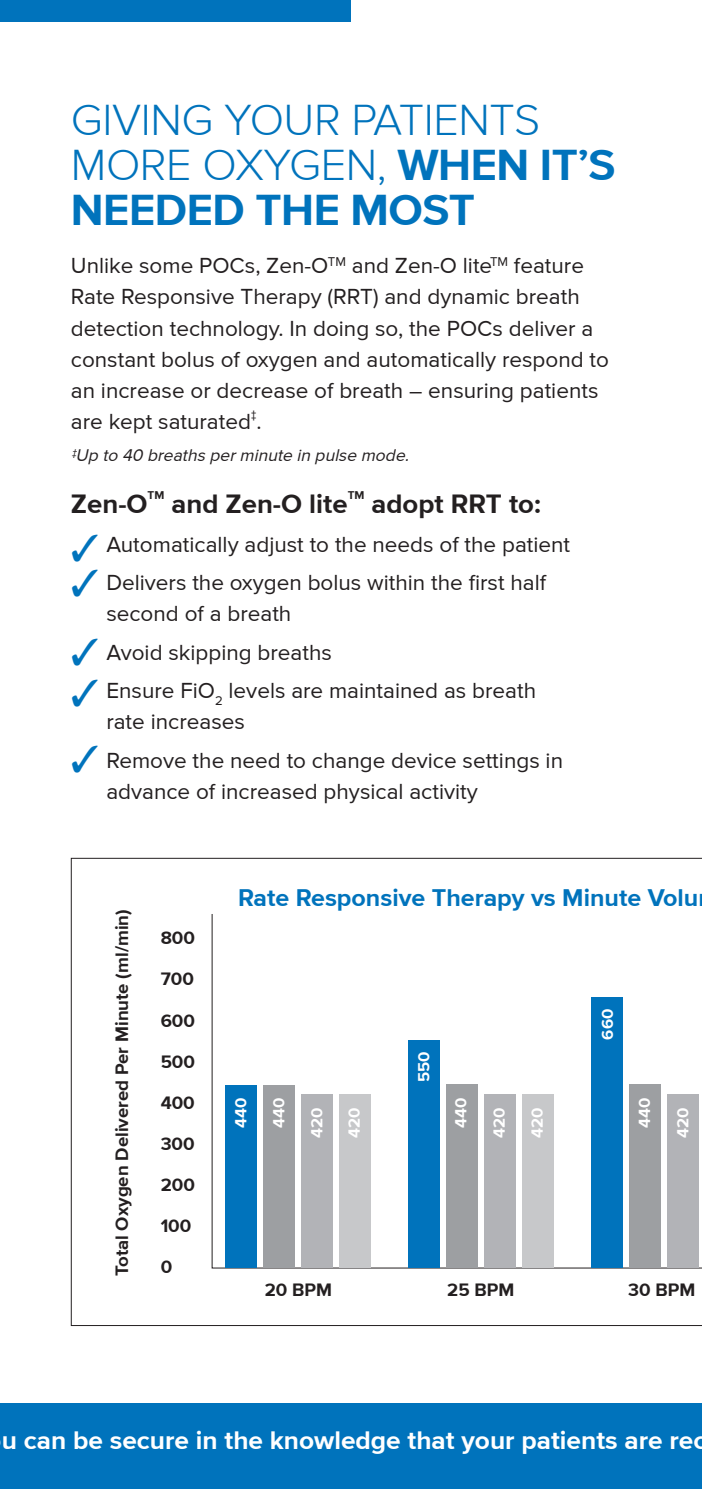
<style>
.page{position:relative;width:702px;height:1489px;background:#fff}
.page>*{position:absolute;margin:0;border:0;box-sizing:border-box;transform-origin:0 0}
.t1{font:300 45px/45px "Proxima Nova";letter-spacing:-.01em;color:#0073bc}
.t2{font:700 27.5px "Proxima Nova";color:#231f20}
.t3{font:700 26.25px "Proxima Nova";color:#fff}
.t4{font:700 25px "Proxima Nova";color:#0073bc}
.t5{font:22.5px/31.2px "Proxima Nova";color:#231f20}
.t6{font:700 18.5px "Proxima Nova";color:#231f20}
.t7{font:italic 17.5px "Proxima Nova";color:#231f20}
.t8{font:700 16.75px "Proxima Nova";color:#fff}
.t9{font:700 11.75px "Proxima Nova";color:#231f20}
.s1{font-weight:700}
</style>
<div class="page">
<div style="left:0;top:0;width:351px;height:21px;background:#0073bc"></div>
<div style="left:0;top:1403px;width:702px;height:85px;background:#0073bc"></div>
<svg style="left:71px;top:857px;width:631px;height:468px"></svg>
<svg style="left:211px;top:913px;width:491px;height:355px"></svg>
<div style="left:225px;top:1084px;width:32px;height:183px;background:#0073bc"></div>
<div style="left:263px;top:1084px;width:32px;height:183px;background:#9d9fa2"></div>
<div style="left:301px;top:1093px;width:32px;height:174px;background:#b2b3b7"></div>
<div style="left:339px;top:1093px;width:32px;height:174px;background:#c7c8ca"></div>
<div style="left:407px;top:1040px;width:32px;height:227px;background:#0073bc"></div>
<div style="left:445px;top:1084px;width:32px;height:183px;background:#9d9fa2"></div>
<div style="left:483px;top:1093px;width:32px;height:174px;background:#b2b3b7"></div>
<div style="left:521px;top:1093px;width:32px;height:174px;background:#c7c8ca"></div>
<div style="left:629px;top:1084px;width:32px;height:183px;background:#9d9fa2"></div>
<div style="left:667px;top:1093px;width:32px;height:174px;background:#b2b3b7"></div>
<div style="left:591px;top:997px;width:32px;height:270px;background:#0073bc"></div>
<p class="t1" style="left:71px;top:99px;width:546px">GIVING YOUR PATIENTS<br>MORE OXYGEN, <span class="s1">WHEN IT’S<br>NEEDED THE MOST</span></p>
<p class="t5" style="left:71px;top:251px;width:539px">Unlike some POCs, Zen-O<sup>TM</sup> and Zen-O lite<sup>TM</sup> feature Rate Responsive Therapy (RRT) and dynamic breath detection technology. In doing so, the POCs deliver a constant bolus of oxygen and automatically respond to an increase or decrease of breath – ensuring patients are kept saturated<sup>‡</sup>.</p>
<p class="t7" style="left:71px;top:445px;width:344px">‡Up to 40 breathsperminute in pulse mode.</p>
<p class="t2" style="left:71px;top:488px;width:78px">Zen-O</p>
<p class="t9" style="left:148px;top:488px;width:18px">TM</p>
<p class="t2" style="left:171px;top:488px;width:178px">and Zen-O lite</p>
<p class="t9" style="left:348px;top:488px;width:18px">TM</p>
<p class="t2" style="left:371px;top:488px;width:171px">adopt RRT to:</p>
<p class="t5" style="left:106px;top:529px;width:465px">Automatically adjust to the needs of the patient</p>
<p class="t5" style="left:106px;top:567px;width:441px">Delivers the oxygen bolus within the first half second of a breath</p>
<p class="t5" style="left:106px;top:637px;width:227px">Avoid skipping breaths</p>
<p class="t5" style="left:106px;top:675px;width:431px">Ensure FiO<sub>2</sub> levels are maintained as breath rate increases</p>
<p class="t5" style="left:106px;top:745px;width:458px">Remove the need to change device settings in advance of increased physical activity</p>
<p class="t6" style="left:111px;top:1275px;width:368px;rotate:-90deg">Total Oxygen Delivered Per Minute (ml/min)</p>
<p class="t6" style="left:161px;top:927px;width:36px">800</p>
<p class="t6" style="left:161px;top:968px;width:35px">700</p>
<p class="t6" style="left:161px;top:1009px;width:36px">600</p>
<p class="t6" style="left:161px;top:1050px;width:36px">500</p>
<p class="t6" style="left:161px;top:1091px;width:36px">400</p>
<p class="t6" style="left:161px;top:1132px;width:35px">300</p>
<p class="t6" style="left:161px;top:1174px;width:36px">200</p>
<p class="t6" style="left:161px;top:1215px;width:32px">100</p>
<p class="t6" style="left:161px;top:1256px;width:13px">0</p>
<p class="t4" style="left:238px;top:883px;width:462px">Rate Responsive Therapy vs Minute Volu</p>
<p class="t8" style="left:231px;top:1128px;width:32px;rotate:-90deg">440</p>
<p class="t8" style="left:269px;top:1128px;width:32px;rotate:-90deg">440</p>
<p class="t8" style="left:307px;top:1138px;width:32px;rotate:-90deg">420</p>
<p class="t8" style="left:345px;top:1138px;width:32px;rotate:-90deg">420</p>
<p class="t8" style="left:414px;top:1082px;width:32px;rotate:-90deg">550</p>
<p class="t8" style="left:451px;top:1128px;width:32px;rotate:-90deg">440</p>
<p class="t8" style="left:489px;top:1138px;width:32px;rotate:-90deg">420</p>
<p class="t8" style="left:527px;top:1138px;width:32px;rotate:-90deg">420</p>
<p class="t6" style="left:265px;top:1278px;width:69px">20 BPM</p>
<p class="t6" style="left:447px;top:1278px;width:69px">25 BPM</p>
<p class="t8" style="left:597px;top:1039px;width:32px;rotate:-90deg">660</p>
<p class="t8" style="left:635px;top:1128px;width:32px;rotate:-90deg">440</p>
<p class="t8" style="left:673px;top:1138px;width:32px;rotate:-90deg">420</p>
<p class="t6" style="left:628px;top:1278px;width:69px">30 BPM</p>
<p class="t3" style="left:2px;top:1425px;width:706px">u can be secure in the knowledge that your patients are rec</p>
</div>
